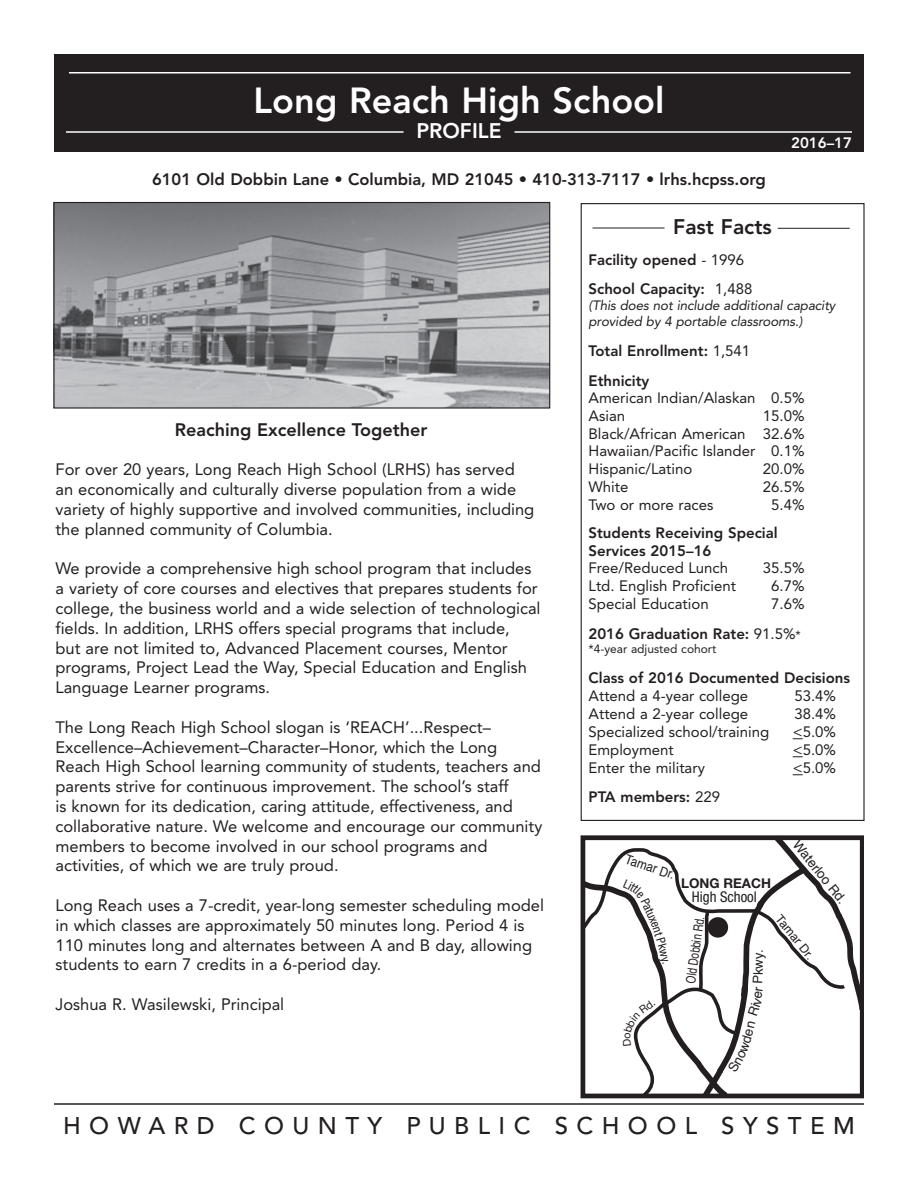
<style>
.page{position:relative;width:918px;height:1188px;background:#fff}
.page>*{position:absolute;margin:0;border:0;box-sizing:border-box;transform-origin:0 0}
.t1{font:800 36px "Avenir LT Std";color:#fff}
.t2{font:500 24px "Avenir LT Std";letter-spacing:.35em;color:#231f20}
.t3{font:800 21px "Avenir LT Std";color:#231f20}
.t4{font:800 21px "Avenir LT Std";color:#fff}
.t5{font:800 18px "Avenir LT Std";color:#231f20}
.t6{font:16.5px/19.8px "Avenir LT Std";color:#231f20}
.t7{font:800 16.5px "Avenir LT Std";color:#231f20}
.t8{font:15px/17.7px "Avenir LT Std";color:#231f20}
.t9{font:800 15px/28.5px "Avenir LT Std";color:#231f20}
.t10{font:800 15px "Avenir LT Std";color:#fff}
.t11{font:condensed 14.85px "Helvetica Neue LT Std";color:#231f20}
.t12{font:italic 13.5px/16.2px "Avenir LT Std";letter-spacing:-.01em;color:#231f20}
.t13{font:700 13.5px "Helvetica Neue LT Std";color:#231f20}
.t14{font:13.2px "Helvetica";color:#231f20;scale:.75 1}
.t15{font:13.2px "Helvetica";color:#231f20}
.t16{font:13.2px "Helvetica";color:#231f20;scale:.9 1}
.t17{font:12.15px "Helvetica";color:#231f20}
.t18{font:condensed 12.15px "Helvetica Neue LT Std";color:#231f20}
.t19{font:12px "Avenir LT Std";color:#231f20}
.s1{font-weight:400}
.s2{font-weight:400;font-size:12px}
</style>
<div class="page">
<div style="left:54px;top:54px;width:810px;height:98px;background:#231f20"></div>
<hr style="left:66px;top:131px;width:338px;height:2px;background:#fff">
<hr style="left:514px;top:131px;width:338px;height:2px;background:#fff">
<hr style="left:69px;top:72px;width:781px;height:2px;background:#fff">
<div style="left:581px;top:203px;width:284px;height:618px;border:1px solid #231f20"></div>
<img style="left:55px;top:204px;width:493px;height:203px">
<div style="left:53px;top:202px;width:497px;height:207px;border:1px solid #231f20"></div>
<hr style="left:54px;top:1103px;width:810px;height:2px;background:#231f20">
<hr style="left:592px;top:228px;width:72px;height:1px;background:#231f20">
<hr style="left:778px;top:228px;width:72px;height:1px;background:#231f20">
<svg style="left:581px;top:835px;width:282px;height:263px"></svg>
<svg style="left:580px;top:845px;width:269px;height:254px"></svg>
<h1 class="t1" style="left:253px;top:79px;width:413px">Long Reach High School</h1>
<p class="t4" style="left:416px;top:119px;width:87px">PROFILE</p>
<p class="t7" style="left:152px;top:169px;width:615px">6101 Old Dobbin Lane • Columbia, MD 21045 • 410-313-7117 • lrhs.hcpss.org</p>
<p class="t10" style="left:791px;top:134px;width:62px">2016–17</p>
<p class="t5" style="left:175px;top:419px;width:254px">Reaching Excellence Together</p>
<p class="t6" style="left:56px;top:460px;width:480px">For over 20 years, Long Reach High School (LRHS) has served an economically and culturally diverse population from a wide variety of highly supportive and involved communities, including the planned community of Columbia.</p>
<p class="t6" style="left:56px;top:559px;width:487px">We provide a comprehensive high school program that includes a variety of core courses and electives that prepares students for college, the business world and a wide selection of technological fields. In addition, LRHS offers special programs that include,<br>but are not limited to, Advanced Placement courses, Mentor programs, Project Lead the Way, Special Education and English Language Learner programs.</p>
<p class="t6" style="left:56px;top:717px;width:488px">The Long Reach High School slogan is ‘REACH’...Respect– Excellence–Achievement–Character–Honor, which the Long Reach High School learning community of students, teachers and parents strive for continuous improvement. The school’s staff<br>is known for its dedication, caring attitude, effectiveness, and collaborative nature. We welcome and encourage our community members to become involved in our school programs and activities, of which we are truly proud.</p>
<p class="t6" style="left:56px;top:896px;width:490px">Long Reach uses a 7-credit, year-long semester scheduling model in which classes are approximately 50 minutes long. Period 4 is 110 minutes long and alternates between A and B day, allowing students to earn 7 credits in a 6-period day.</p>
<p class="t6" style="left:56px;top:995px;width:230px">Joshua R. Wasilewski, Principal</p>
<p class="t3" style="left:673px;top:214px;width:100px">Fast Facts</p>
<p class="t9" style="left:589px;top:246px;width:165px">Facility opened <span class="s1">- 1996<br></span>School Capacity: <span class="s1">1,488</span></p>
<p class="t12" style="left:589px;top:297px;width:248px">(This does not include additional capacity provided by 4 portable classrooms.)</p>
<p class="t9" style="left:589px;top:336px;width:163px;line-height:29.7px">Total Enrollment: <span class="s1">1,541<br></span>Ethnicity</p>
<p class="t8" style="left:589px;top:389px;width:218px">American Indian/Alaskan 0.5%<br>Asian</p>
<p class="t8" style="left:589px;top:407px;width:218px;text-align:justify;text-indent:174px">15.0% Black/African American 32.6% Hawaiian/Pacific Islander 0.1% Hispanic/Latino</p>
<p class="t8" style="left:763px;top:460px;width:43px">20.0%</p>
<p class="t8" style="left:589px;top:478px;width:42px">White</p>
<p class="t8" style="left:763px;top:478px;width:43px">26.5%</p>
<p class="t8" style="left:589px;top:496px;width:126px">Two or more races</p>
<p class="t8" style="left:771px;top:496px;width:35px">5.4%</p>
<p class="t9" style="left:589px;top:524px;width:191px;line-height:17.7px">Students Receiving Special<br>Services 2015–16</p>
<p class="t8" style="left:589px;top:560px;width:141px">Free/Reduced Lunch</p>
<p class="t8" style="left:763px;top:560px;width:43px">35.5%</p>
<p class="t8" style="left:589px;top:577px;width:149px">Ltd. English Proficient</p>
<p class="t8" style="left:771px;top:577px;width:35px">6.7%</p>
<p class="t8" style="left:589px;top:595px;width:122px">Special Education</p>
<p class="t9" style="left:589px;top:589px;width:218px;line-height:30px;text-align:right"><span class="s1">7.6%<br></span>2016 Graduation Rate: <span class="s1">91.5%</span><span class="s2">*</span></p>
<p class="t19" style="left:589px;top:642px;width:129px">*4-year adjusted cohort</p>
<p class="t9" style="left:589px;top:664px;width:263px">Class of 2016 Documented Decisions</p>
<p class="t8" style="left:589px;top:687px;width:161px">Attend a 4-year college</p>
<p class="t8" style="left:794px;top:687px;width:43px">53.4%</p>
<p class="t8" style="left:589px;top:705px;width:161px">Attend a 2-year college</p>
<p class="t8" style="left:794px;top:705px;width:43px">38.4%</p>
<p class="t8" style="left:589px;top:723px;width:182px">Specialized school/training</p>
<p class="t8" style="left:793px;top:723px;width:45px">&lt;5.0%</p>
<p class="t8" style="left:589px;top:741px;width:87px">Employment</p>
<p class="t8" style="left:793px;top:741px;width:45px">&lt;5.0%</p>
<p class="t8" style="left:589px;top:759px;width:118px">Enter the military</p>
<p class="t8" style="left:793px;top:759px;width:45px">&lt;5.0%</p>
<p class="t9" style="left:589px;top:782px;width:133px">PTA members: <span class="s1">229</span></p>
<p class="t16" style="left:629px;top:849px;width:59px;rotate:19deg">Tamar Dr.</p>
<p class="t18" style="left:651px;top:896px;width:26px;rotate:65deg">Patux</p>
<p class="t13" style="left:681px;top:875px;width:91px">LONG REACH</p>
<p class="t11" style="left:692px;top:889px;width:66px">High School</p>
<p class="t15" style="left:804px;top:836px;width:78px;rotate:51deg">Waterloo Rd.</p>
<p class="t14" style="left:680px;top:982px;width:92px;rotate:-82deg">Old Dobbin Rd.</p>
<p class="t17" style="left:785px;top:910px;width:55px;rotate:51deg">Tamar Dr.</p>
<h2 class="t2" style="left:63px;top:1112px;width:793px">HOWARD COUNTY PUBLIC SCHOOL SYSTEM</h2>
</div>
